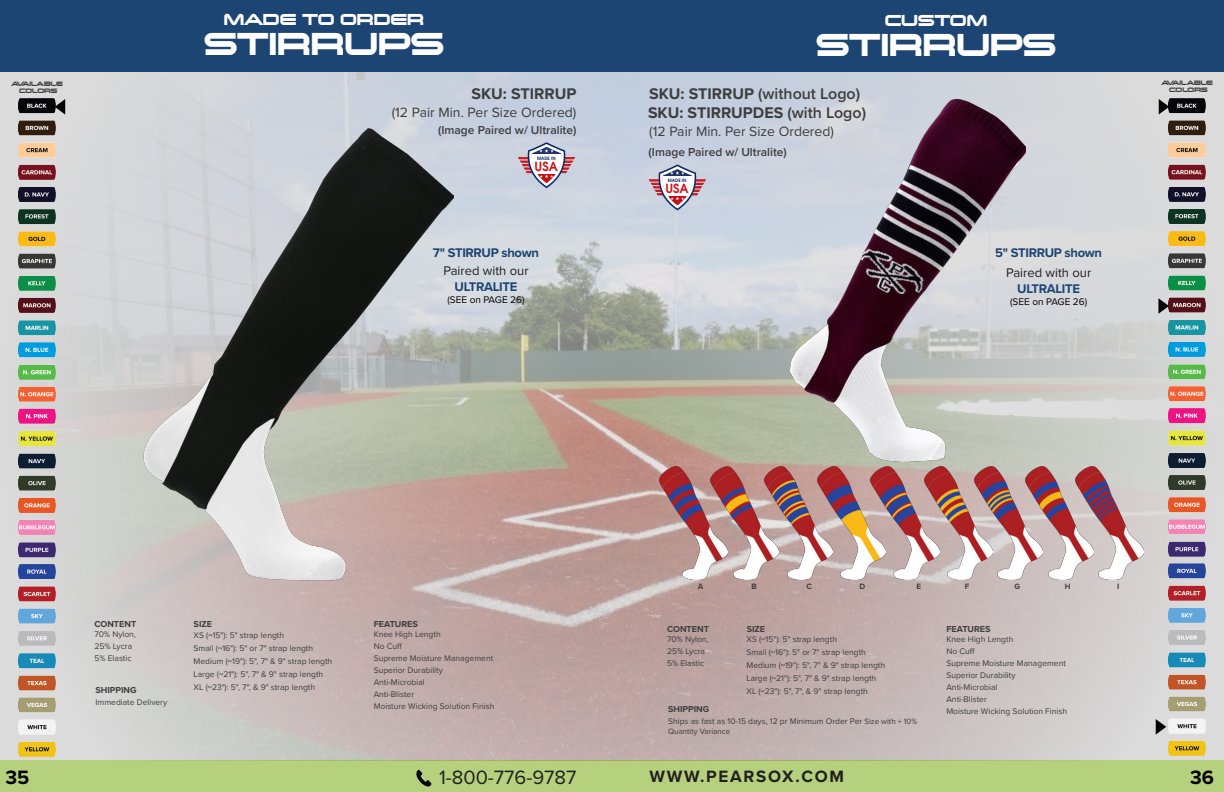
<style>
.page{position:relative;width:1224px;height:792px;background:#fff}
.page>*{position:absolute;margin:0;border:0;box-sizing:border-box;transform-origin:0 0}
.t1{font:700 40px "Changeling Neo";color:#fff}
.t2{font:700 20px "Changeling Neo";color:#fff}
.t3{font:20px "Proxima Nova";color:#231f20}
.t4{font:700 20px "Proxima Nova";color:#000}
.t5{font:700 17px "Proxima Nova";letter-spacing:.1em;color:#231f20}
.t6{font:700 16px "Proxima Nova";color:#3f3e3f}
.t7{font:600 16px "Proxima Nova";color:#3f3e3f}
.t8{font:14px "Proxima Nova";color:#3f3e3f}
.t9{font:700 13px "Proxima Nova";letter-spacing:-.025em;color:#1d4574}
.t10{font:13px "Proxima Nova";color:#231f20}
.t11{font:600 12.6px "Gardenzi";color:#cb171e}
.t12{font:600 12px "Proxima Nova";color:#3f3e3f}
.t13{font:10px "Proxima Nova";color:#000}
.t14{font:700 9px "Proxima Nova";color:#3e3e3f}
.t15{font:8.5px/12px "Proxima Nova";color:#3e3e3f}
.t16{font:700 8px/7px "Changeling Neo";color:#3e3e3f;text-align:center}
.t17{font:8px "Proxima Nova";color:#3e3e3f}
.t18{font:700 8px "Proxima Nova";color:#3e3e3f}
.t19{font:600 4.6px "Gardenzi";color:#0a2a67}
.s1{font-weight:700}
.s2{font-weight:600}
.s3{font-size:8px}
</style>
<div class="page">
<div style="left:0;top:760px;width:1224px;height:32px;background:#b5d17e"></div>
<svg style="left:416px;top:770px;width:16px;height:17px"></svg>
<div style="left:0;top:0;width:1224px;height:72px;background:#1d4573"></div>
<img style="left:0;top:72px;width:1224px;height:689px">
<svg style="left:649px;top:163px;width:57px;height:48px"></svg>
<img style="left:659px;top:467px;width:52px;height:112px">
<img style="left:711px;top:467px;width:53px;height:112px">
<img style="left:764px;top:467px;width:53px;height:112px">
<img style="left:817px;top:467px;width:54px;height:112px">
<img style="left:871px;top:467px;width:53px;height:112px">
<img style="left:924px;top:467px;width:51px;height:112px">
<img style="left:975px;top:467px;width:50px;height:112px">
<img style="left:1025px;top:467px;width:50px;height:112px">
<img style="left:1075px;top:467px;width:69px;height:112px">
<img style="left:1169px;top:98px;width:36px;height:658px">
<svg style="left:1158px;top:298px;width:11px;height:16px"></svg>
<svg style="left:1159px;top:99px;width:10px;height:15px"></svg>
<svg style="left:1156px;top:719px;width:10px;height:16px"></svg>
<img style="left:791px;top:99px;width:235px;height:363px">
<img style="left:144px;top:129px;width:310px;height:455px">
<svg style="left:518px;top:141px;width:57px;height:48px"></svg>
<img style="left:19px;top:98px;width:36px;height:658px">
<svg style="left:55px;top:99px;width:10px;height:16px"></svg>
<p class="t16" style="left:12px;top:79px;width:53px">AVAILABLE<br>COLORS</p>
<h2 class="t2" style="left:224px;top:6px;width:202px">MADE TO ORDER</h2>
<h2 class="t2" style="left:885px;top:7px;width:104px">CUSTOM</h2>
<h1 class="t1" style="left:204px;top:18px;width:241px">STIRRUPS</h1>
<h1 class="t1" style="left:816px;top:18px;width:241px">STIRRUPS</h1>
<h3 class="t6" style="left:471px;top:82px;width:106px">SKU: STIRRUP</h3>
<h3 class="t8" style="left:392px;top:102px;width:186px">(12 Pair Min. Per Size Ordered)</h3>
<h3 class="t12" style="left:438px;top:121px;width:140px">(Image Paired w/ Ultralite)</h3>
<h3 class="t7" style="left:649px;top:82px;width:213px"><span class="s1">SKU: STIRRUP</span> (without Logo)</h3>
<h3 class="t8" style="left:649px;top:121px;width:186px">(12 Pair Min. Per Size Ordered)</h3>
<h3 class="t6" style="left:648px;top:101px;width:220px">SKU: STIRRUPDES <span class="s2">(with Logo)</span></h3>
<p class="t16" style="left:1162px;top:79px;width:53px">AVAILABLE<br>COLORS</p>
<p class="t19" style="left:537px;top:155px;width:20px">MADE IN</p>
<h3 class="t11" style="left:534px;top:158px;width:25px">USA</h3>
<h3 class="t12" style="left:649px;top:143px;width:140px">(Image Paired w/ Ultralite)</h3>
<p class="t19" style="left:668px;top:177px;width:20px">MADE IN</p>
<h3 class="t11" style="left:665px;top:181px;width:25px">USA</h3>
<h3 class="t9" style="left:433px;top:243px;width:108px">7" STIRRUP shown</h3>
<h3 class="t10" style="left:443px;top:261px;width:87px">Paired with our</h3>
<h3 class="t9" style="left:455px;top:277px;width:64px">ULTRALITE</h3>
<p class="t13" style="left:447px;top:292px;width:79px">(SEE on PAGE 26)</p>
<h3 class="t9" style="left:995px;top:243px;width:108px">5" STIRRUP shown</h3>
<h3 class="t10" style="left:1006px;top:263px;width:87px">Paired with our</h3>
<h3 class="t9" style="left:1017px;top:279px;width:64px">ULTRALITE</h3>
<p class="t13" style="left:1010px;top:294px;width:79px">(SEE on PAGE 26)</p>
<p class="t14" style="left:94px;top:618px;width:43px">CONTENT</p>
<p class="t15" style="left:94px;top:628px;width:43px">70% Nylon,<br>25% Lycra<br>5% Elastic</p>
<p class="t14" style="left:95px;top:683px;width:43px">SHIPPING</p>
<p class="t15" style="left:95px;top:696px;width:73px">Immediate Delivery</p>
<p class="t14" style="left:194px;top:618px;width:20px">SIZE</p>
<p class="t15" style="left:194px;top:628px;width:140px;line-height:13px">XS (~15"): 5" strap length<br>Small (~16"): 5" or 7" strap length Medium (~19"): 5", 7" &amp; 9" strap length Large (~21"): 5", 7" &amp; 9" strap length XL (~23"): 5", 7", &amp; 9" strap length</p>
<p class="t14" style="left:374px;top:618px;width:46px">FEATURES</p>
<p class="t15" style="left:374px;top:628px;width:122px">Knee High Length<br>No Cuff<br>Supreme Moisture Management<br>Superior Durability<br>Anti-Microbial<br>Anti-Blister<br>Moisture Wicking Solution Finish</p>
<p class="t18" style="left:698px;top:580px;width:7px">A</p>
<p class="t18" style="left:751px;top:580px;width:7px">B</p>
<p class="t18" style="left:807px;top:580px;width:7px">C</p>
<p class="t18" style="left:859px;top:580px;width:7px">D</p>
<p class="t18" style="left:917px;top:580px;width:6px">E</p>
<p class="t18" style="left:965px;top:580px;width:6px">F</p>
<p class="t18" style="left:1014px;top:580px;width:7px">G</p>
<p class="t18" style="left:1065px;top:580px;width:7px">H</p>
<p class="t18" style="left:1117px;top:580px;width:4px">I</p>
<p class="t14" style="left:667px;top:622px;width:43px">CONTENT</p>
<p class="t15" style="left:667px;top:633px;width:43px">70% Nylon,<br>25% Lycra<br>5% Elastic</p>
<p class="t14" style="left:668px;top:703px;width:43px">SHIPPING</p>
<p class="t14" style="left:747px;top:622px;width:20px">SIZE</p>
<p class="t15" style="left:746px;top:632px;width:140px;line-height:13px">XS (~15"): 5" strap length<br>Small (~16"): 5" or 7" strap length Medium (~19"): 5", 7" &amp; 9" strap length Large (~21"): 5", 7" &amp; 9" strap length XL (~23"): 5", 7", &amp; 9" strap length</p>
<p class="t15" style="left:668px;top:715px;width:251px">Ships as fast as 10-15 days, 12 pr Minimum Order Per <span class="s3">Size with + 10%</span></p>
<p class="t17" style="left:668px;top:725px;width:64px">Quantity Variance</p>
<p class="t14" style="left:946px;top:622px;width:46px">FEATURES</p>
<p class="t15" style="left:946px;top:633px;width:122px">Knee High Length<br>No Cuff<br>Supreme Moisture Management<br>Superior Durability<br>Anti-Microbial<br>Anti-Blister<br>Moisture Wicking Solution Finish</p>
<h2 class="t4" style="left:5px;top:763px;width:25px">35</h2>
<h2 class="t3" style="left:439px;top:763px;width:139px">1-800-776-9787</h2>
<h3 class="t5" style="left:649px;top:764px;width:196px">WWW.PEARSOX.COM</h3>
<h2 class="t4" style="left:1190px;top:763px;width:25px">36</h2>
</div>
